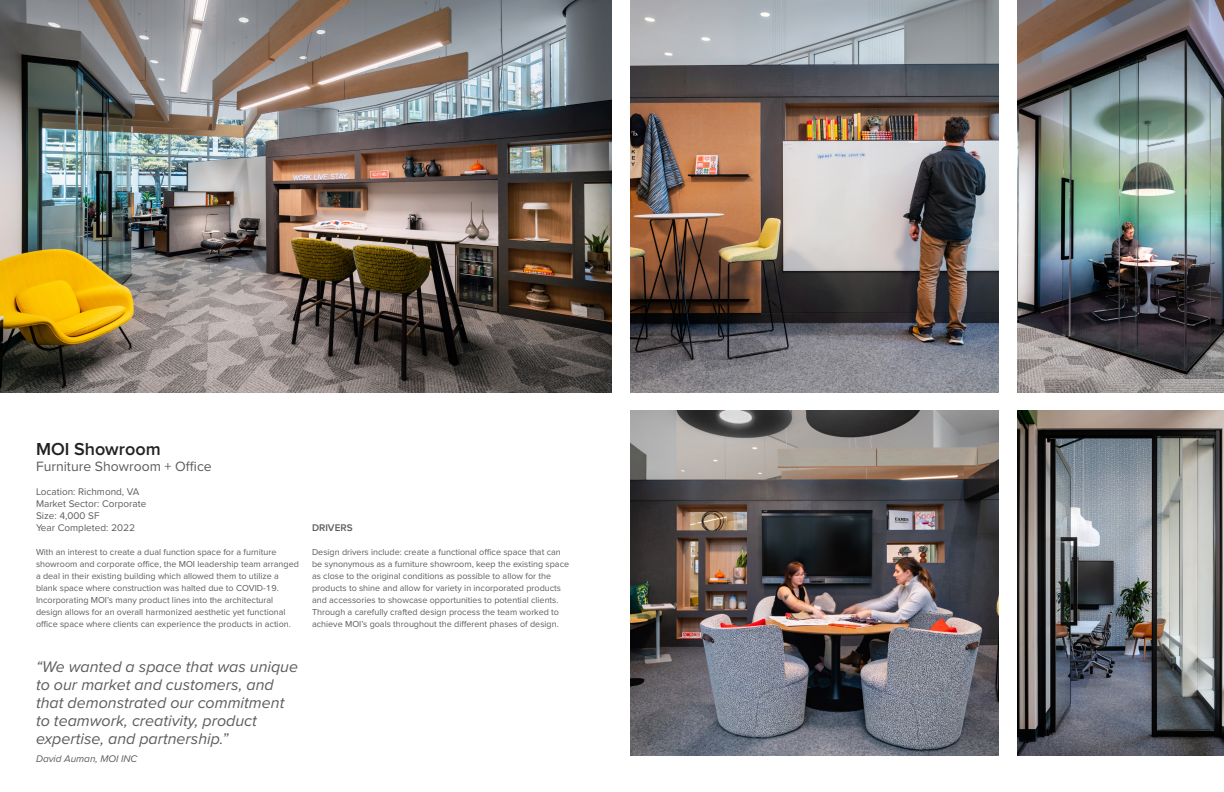
<style>
.page{position:relative;width:1224px;height:792px;background:#fff}
.page>*{position:absolute;margin:0;border:0;box-sizing:border-box;transform-origin:0 0}
.H4_Subheader_18pt__case_study_Level{font:600 18px "Proxima Nova";color:#212121}
.Quote__italic_-_cyan_RIGHT{font:italic 16px/18px "Proxima Nova";color:#5d5d5d}
.H3_Page_Subheader__italic_grey_-_span_co{font:14px "Proxima Nova";color:#5d5d5d}
.p1_Body_Text_10pt__MAIN{font:10px "Proxima Nova";color:#5d5d5d}
.Quote__italic_-_cyan_RIGHT-2{font:italic 10px "Proxima Nova";color:#5d5d5d}
.p1_Body_Text_10pt__MAIN-2{font:600 10px "Proxima Nova";color:#5d5d5d}
.p1_Body_Text_10pt__MAIN-3{font:9px/12px "Proxima Nova";color:#5d5d5d}
</style>
<div class="page">
<img style="left:0;top:0;width:612px;height:392px">
<img style="left:1017px;top:1px;width:207px;height:391px">
<img style="left:630px;top:410px;width:369px;height:346px">
<img style="left:630px;top:0;width:369px;height:392px">
<img style="left:1017px;top:410px;width:207px;height:346px">
<p class="H4_Subheader_18pt__case_study_Level" style="left:36px;top:435px;width:126px">MOI Showroom</p>
<p class="H3_Page_Subheader__italic_grey_-_span_co" style="left:36px;top:456px;width:177px">Furniture Showroom + Office</p>
<p class="p1_Body_Text_10pt__MAIN" style="left:36px;top:484px;width:105px">Location: Richmond, VA</p>
<p class="p1_Body_Text_10pt__MAIN" style="left:36px;top:496px;width:112px">Market Sector: Corporate</p>
<p class="p1_Body_Text_10pt__MAIN" style="left:36px;top:508px;width:65px">Size: 4,000 SF</p>
<p class="p1_Body_Text_10pt__MAIN" style="left:36px;top:520px;width:101px">Year Completed: 2022</p>
<p class="p1_Body_Text_10pt__MAIN-3" style="left:36px;top:545px;width:264px">With an interest to create a dual function space for a furniture showroom and corporate office, the MOI leadership team arranged a deal in their existing building which allowed them to utilize a blank space where construction was halted due to COVID-19.<br>Incorporating MOI’s many product lines into the architectural design allows for an overall harmonized aesthetic yet functional office space where clients can experience the products in action.</p>
<p class="Quote__italic_-_cyan_RIGHT" style="left:36px;top:657px;width:264px">“We wanted a space that was unique to our market and customers, and that demonstrated our commitment to teamwork, creativity, product expertise, and partnership.”</p>
<p class="Quote__italic_-_cyan_RIGHT-2" style="left:36px;top:751px;width:103px">David Auman, MOI INC</p>
<p class="p1_Body_Text_10pt__MAIN-2" style="left:312px;top:520px;width:42px">DRIVERS</p>
<p class="p1_Body_Text_10pt__MAIN-3" style="left:312px;top:546px;width:259px">Design drivers include: create a functional office space that can be synonymous as a furniture showroom, keep the existing space as close to the original conditions as possible to allow for the products to shine and allow for variety in incorporated products and accessories to showcase opportunities to potential clients.<br>Through a carefully crafted design process the team worked to achieve MOI’s goals throughout the different phases of design.</p>
</div>
